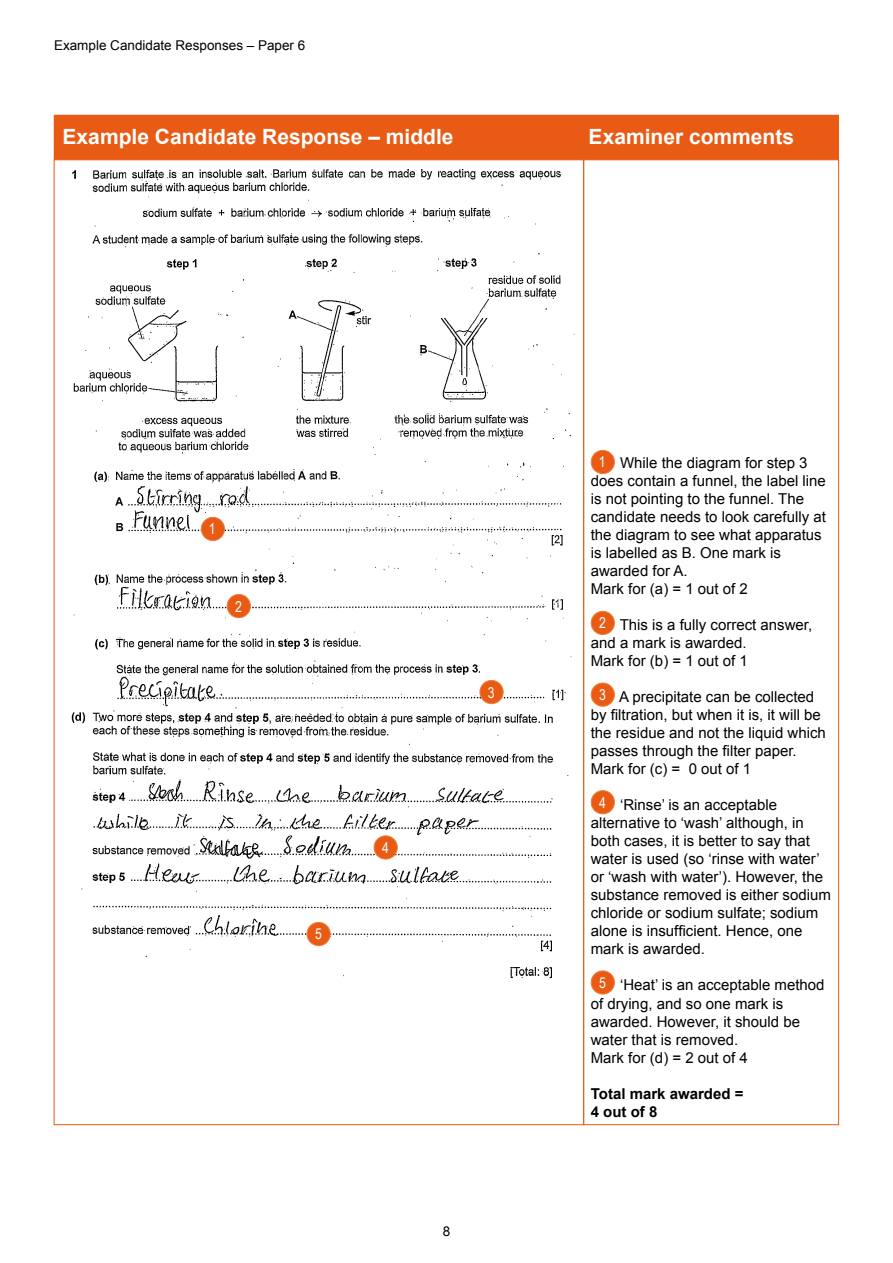
<style>
.page{position:relative;width:893px;height:1263px;background:#fff}
.page>*{position:absolute;margin:0;border:0;box-sizing:border-box;transform-origin:0 0}
.t1{font:700 21px "Arial";color:#fff}
.t2{font:15px/18px "Arial";color:#000}
.t3{font:700 15px/18px "Arial";color:#000}
.t4{font:15px "Arial Narrow";color:#fff}
.t5{font:13.5px "Arial";color:#000}
</style>
<div class="page">
<img style="left:71px;top:712px;width:498px;height:266px">
<div style="left:54px;top:115px;width:785px;height:45px;background:#e95b14;border:2px solid #e95b14"></div>
<img style="left:72px;top:169px;width:503px;height:543px">
<div style="left:201px;top:517px;width:24px;height:24px;background:#e95b14;border-radius:50%"></div>
<div style="left:201px;top:517px;width:24px;height:24px;border:1px solid #ef7f3f;border-radius:50%"></div>
<div style="left:591px;top:450px;width:23px;height:24px;background:#e95b14;border-radius:50%"></div>
<div style="left:591px;top:450px;width:24px;height:24px;border:1px solid #ef7f3f;border-radius:50%"></div>
<div style="left:227px;top:594px;width:23px;height:24px;background:#e95b14;border-radius:50%"></div>
<div style="left:227px;top:594px;width:24px;height:24px;border:1px solid #ef7f3f;border-radius:50%"></div>
<div style="left:480px;top:680px;width:23px;height:24px;background:#e95b14;border-radius:50%"></div>
<div style="left:480px;top:680px;width:24px;height:24px;border:1px solid #ef7f3f;border-radius:50%"></div>
<div style="left:374px;top:836px;width:23px;height:23px;background:#e95b14;border-radius:50%"></div>
<div style="left:374px;top:835px;width:24px;height:24px;border:1px solid #ef7f3f;border-radius:50%"></div>
<div style="left:307px;top:922px;width:23px;height:24px;background:#e95b14;border-radius:50%"></div>
<div style="left:307px;top:922px;width:24px;height:24px;border:1px solid #ef7f3f;border-radius:50%"></div>
<div style="left:591px;top:611px;width:23px;height:23px;background:#e95b14;border-radius:50%"></div>
<div style="left:591px;top:611px;width:24px;height:24px;border:1px solid #ef7f3f;border-radius:50%"></div>
<div style="left:591px;top:683px;width:23px;height:23px;background:#e95b14;border-radius:50%"></div>
<div style="left:591px;top:683px;width:24px;height:24px;border:1px solid #ef7f3f;border-radius:50%"></div>
<div style="left:591px;top:791px;width:23px;height:23px;background:#e95b14;border-radius:50%"></div>
<div style="left:591px;top:790px;width:24px;height:24px;border:1px solid #ef7f3f;border-radius:50%"></div>
<div style="left:591px;top:971px;width:23px;height:23px;background:#e95b14;border-radius:50%"></div>
<div style="left:591px;top:970px;width:24px;height:24px;border:1px solid #ef7f3f;border-radius:50%"></div>
<p class="t5" style="left:54px;top:36px;width:253px">Example Candidate Responses – Paper 6</p>
<h1 class="t1" style="left:63px;top:123px;width:392px">Example Candidate Response – middle</h1>
<h1 class="t1" style="left:589px;top:123px;width:207px">Examiner comments</h1>
<p class="t4" style="left:209px;top:518px;width:8px">1</p>
<p class="t4" style="left:235px;top:595px;width:8px">2</p>
<p class="t4" style="left:315px;top:923px;width:8px">5</p>
<p class="t4" style="left:382px;top:837px;width:8px">4</p>
<p class="t4" style="left:488px;top:681px;width:8px">3</p>
<p class="t5" style="left:443px;top:1222px;width:9px">8</p>
<p class="t4" style="left:599px;top:451px;width:8px">1</p>
<p class="t2" style="left:591px;top:454px;width:237px;text-indent:29px">While the diagram for step 3 does contain a funnel, the label line is not pointing to the funnel. The candidate needs to look carefully at the diagram to see what apparatus is labelled as B. One mark is awarded for A.<br>Mark for (a) = 1 out of 2</p>
<p class="t2" style="left:591px;top:616px;width:223px;text-indent:29px">This is a fully correct answer, and a mark is awarded.<br>Mark for (b) = 1 out of 1</p>
<p class="t2" style="left:591px;top:688px;width:237px;text-indent:28px">A precipitate can be collected by filtration, but when it is, it will be the residue and not the liquid which passes through the filter paper.<br>Mark for (c) = 0 out of 1</p>
<p class="t2" style="left:591px;top:796px;width:242px;text-indent:29px">‘Rinse’ is an acceptable alternative to ‘wash’ although, in both cases, it is better to say that water is used (so ‘rinse with water’ or ‘wash with water’). However, the substance removed is either sodium chloride or sodium sulfate; sodium alone is insufficient. Hence, one mark is awarded.</p>
<p class="t2" style="left:591px;top:976px;width:235px;text-indent:29px">‘Heat’ is an acceptable method of drying, and so one mark is awarded. However, it should be water that is removed.<br>Mark for (d) = 2 out of 4</p>
<p class="t3" style="left:591px;top:1085px;width:154px">Total mark awarded =<br>4 out of 8</p>
<p class="t4" style="left:599px;top:612px;width:8px">2</p>
<p class="t4" style="left:599px;top:684px;width:8px">3</p>
<p class="t4" style="left:599px;top:791px;width:8px">4</p>
<p class="t4" style="left:599px;top:972px;width:8px">5</p>
</div>
